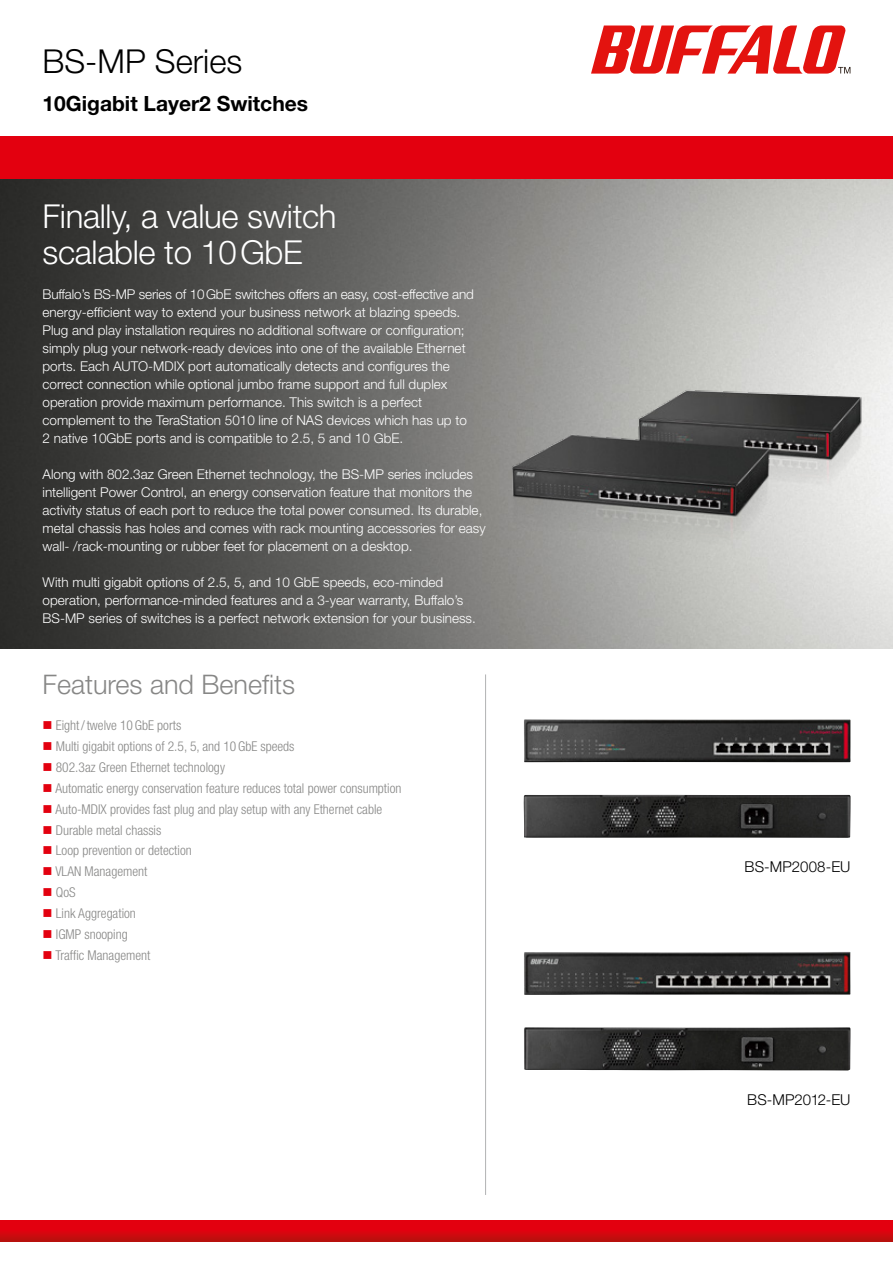
<style>
.page{position:relative;width:893px;height:1263px;background:#fff}
.page>*{position:absolute;margin:0;border:0;box-sizing:border-box;transform-origin:0 0}
.t1{font:300 33px/36.6px "Helvetica Neue LT Pro";letter-spacing:-.01em;color:#fff}
.t2{font:300 33px "Helvetica Neue LT Pro";color:#000}
.t3{font:300 27px "Helvetica Neue LT Pro";color:#878786}
.t4{font:700 21px "Helvetica Neue LT Pro";color:#000}
.t5{font:300 15px "Helvetica Neue LT Pro";color:#000}
.t6{font:300 13.5px/18px "Helvetica Neue LT Pro";color:#fff}
.t7{font:300 condensed 13.5px "Helvetica Neue LT Pro";color:#878786}
.s1{color:#e3000f}
</style>
<div class="page">
<img style="left:0;top:179px;width:893px;height:470px">
<svg style="left:591px;top:26px;width:259px;height:48px"></svg>
<div style="left:0;top:1220px;width:893px;height:22px;background:linear-gradient(to bottom,#f10010,#be0f0e)"></div>
<div style="left:0;top:136px;width:893px;height:43px;background:#e3000f"></div>
<hr style="left:485px;top:674px;width:1px;height:521px;background:#b1b2b3">
<img style="left:486px;top:345px;width:407px;height:227px">
<img style="left:524px;top:795px;width:327px;height:43px">
<img style="left:524px;top:1027px;width:326px;height:43px">
<img style="left:524px;top:719px;width:326px;height:43px">
<img style="left:524px;top:952px;width:326px;height:43px">
<h1 class="t2" style="left:43px;top:41px;width:201px">BS-MP Series</h1>
<h3 class="t4" style="left:43px;top:90px;width:267px">10Gigabit Layer2 Switches</h3>
<h1 class="t1" style="left:43px;top:197px;width:296px">Finally, a value switch scalable to 10GbE</h1>
<p class="t6" style="left:43px;top:285px;width:433px">Buffalo’s BS-MP series of 10GbE switches offers an easy, cost-effective and energy-efficient way to extend your business network at blazing speeds.<br>Plug and play installation requires no additional software or configuration; simply plug your network-ready devices into one of the available Ethernet ports. Each AUTO-MDIX port automatically detects and configures the correct connection while optional jumbo frame support and full duplex operation provide maximum performance. This switch is a perfect complement to the TeraStation 5010 line of NAS devices which has up to 2 native 10GbE ports and is compatible to 2.5, 5 and 10 GbE.</p>
<p class="t6" style="left:43px;top:465px;width:445px">Along with 802.3az Green Ethernet technology, the BS-MP series includes intelligent Power Control, an energy conservation feature that monitors the activity status of each port to reduce the total power consumed. Its durable, metal chassis has holes and comes with rack mounting accessories for easy wall- /rack-mounting or rubber feet for placement on a desktop.</p>
<p class="t6" style="left:43px;top:573px;width:435px">With multi gigabit options of 2.5, 5, and 10 GbE speeds, eco-minded operation, performance-minded features and a 3-year warranty, Buffalo’s<br>BS-MP series of switches is a perfect network extension for your business.</p>
<h2 class="t3" style="left:43px;top:668px;width:254px">Features and Benefits</h2>
<p class="t7" style="left:43px;top:717px;width:140px"><span class="s1">■</span> Eight/twelve 10GbE ports</p>
<p class="t7" style="left:43px;top:738px;width:254px"><span class="s1">■</span> Multi gigabit options of 2.5, 5, and 10GbE speeds</p>
<p class="t7" style="left:43px;top:759px;width:184px"><span class="s1">■</span> 802.3az Green Ethernet technology</p>
<p class="t7" style="left:43px;top:780px;width:360px"><span class="s1">■</span> Automatic energy conservation feature reduces total power consumption</p>
<p class="t7" style="left:43px;top:801px;width:341px"><span class="s1">■</span> Auto-MDIX provides fast plug and play setup with any Ethernet cable</p>
<p class="t7" style="left:43px;top:822px;width:120px"><span class="s1">■</span> Durable metal chassis</p>
<p class="t7" style="left:43px;top:843px;width:151px"><span class="s1">■</span> Loop prevention or detection</p>
<p class="t7" style="left:43px;top:864px;width:106px"><span class="s1">■</span> VLAN Management</p>
<p class="t7" style="left:43px;top:885px;width:35px"><span class="s1">■</span> QoS</p>
<p class="t7" style="left:43px;top:906px;width:95px"><span class="s1">■</span> Link Aggregation</p>
<p class="t7" style="left:43px;top:927px;width:87px"><span class="s1">■</span> IGMP snooping</p>
<p class="t7" style="left:43px;top:948px;width:109px"><span class="s1">■</span> Traffic Management</p>
<p class="t5" style="left:745px;top:857px;width:107px">BS-MP2008-EU</p>
<p class="t5" style="left:747px;top:1090px;width:105px">BS-MP2012-EU</p>
</div>
